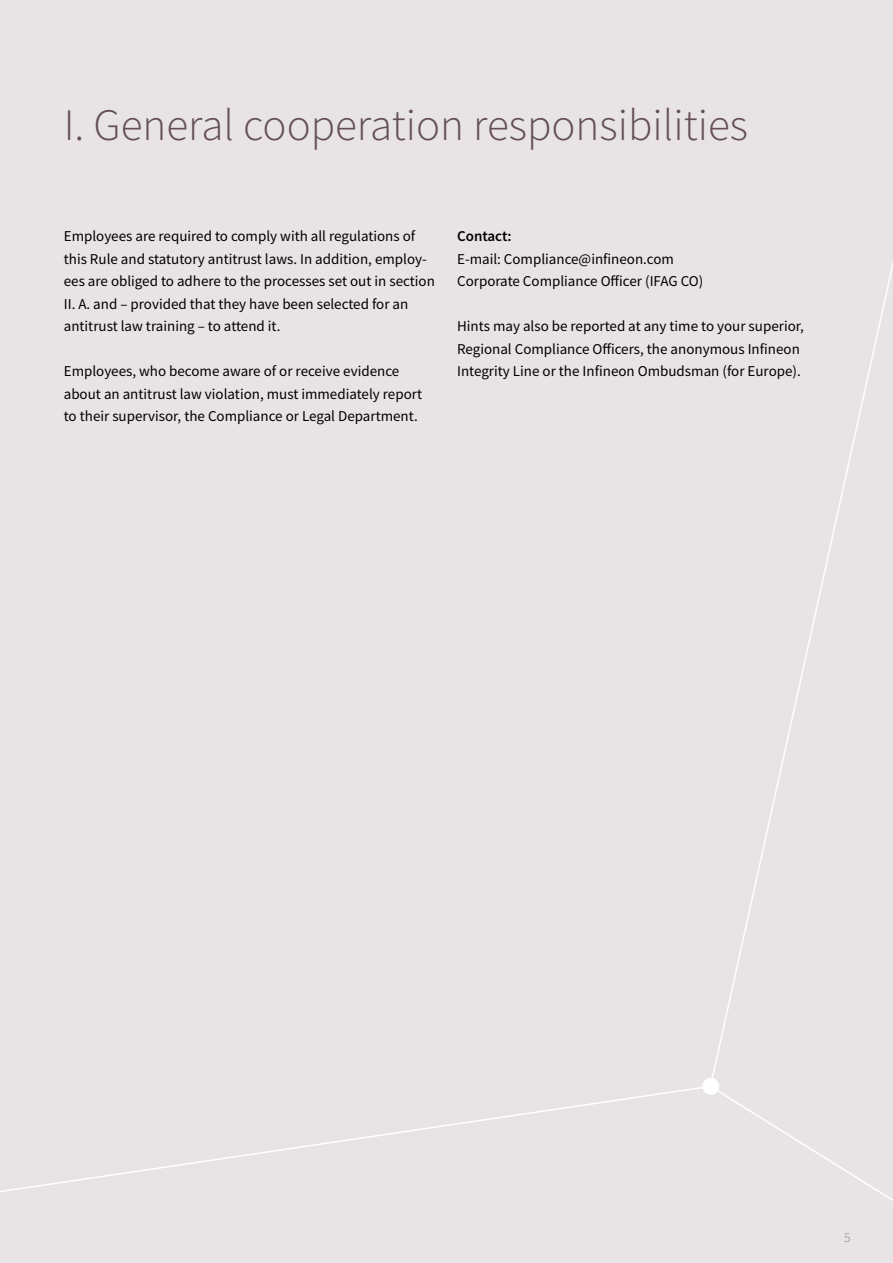
<style>
.page{position:relative;width:893px;height:1263px;background:#e8e3e4}
.page>*{position:absolute;margin:0;border:0;box-sizing:border-box;transform-origin:0 0}
.t1{font:300 45px "Source Sans Pro";color:#645054}
.t2{font:15px/22.5px "Source Sans Pro";color:#000}
.t3{font:600 15px "Source Sans Pro";color:#000}
.t4{font:300 13.5px "Source Sans Pro";color:#928285}
</style>
<div class="page">
<div style="left:702px;top:1078px;width:17px;height:17px;background:#fff;border-radius:50%"></div>
<svg style="left:712px;top:262px;width:181px;height:822px"></svg>
<svg style="left:0;top:1085px;width:893px;height:116px"></svg>
<h1 class="t1" style="left:64px;top:98px;width:686px">I. General cooperation responsibilities</h1>
<p class="t2" style="left:64px;top:225px;width:373px">Employees are required to comply with all regulations of this Rule and statutory antitrust laws. In addition, employ&shy;ees are obliged to adhere to the processes set out in section II. A. and – provided that they have been selected for an antitrust law training – to attend it.</p>
<p class="t2" style="left:64px;top:360px;width:360px">Employees, who become aware of or receive evidence about an antitrust law violation, must immediately report to their supervisor, the Compliance or Legal Department.</p>
<p class="t3" style="left:457px;top:226px;width:56px">Contact:</p>
<p class="t2" style="left:457px;top:247px;width:248px">E-mail: Compliance@infineon.com<br>Corporate Compliance Officer (IFAG CO)</p>
<p class="t2" style="left:457px;top:315px;width:348px">Hints may also be reported at any time to your superior,<br>Regional Compliance Officers, the anonymous Infineon<br>Integrity Line or the Infineon Ombudsman (for Europe).</p>
<p class="t4" style="left:844px;top:1229px;width:8px">5</p>
</div>
